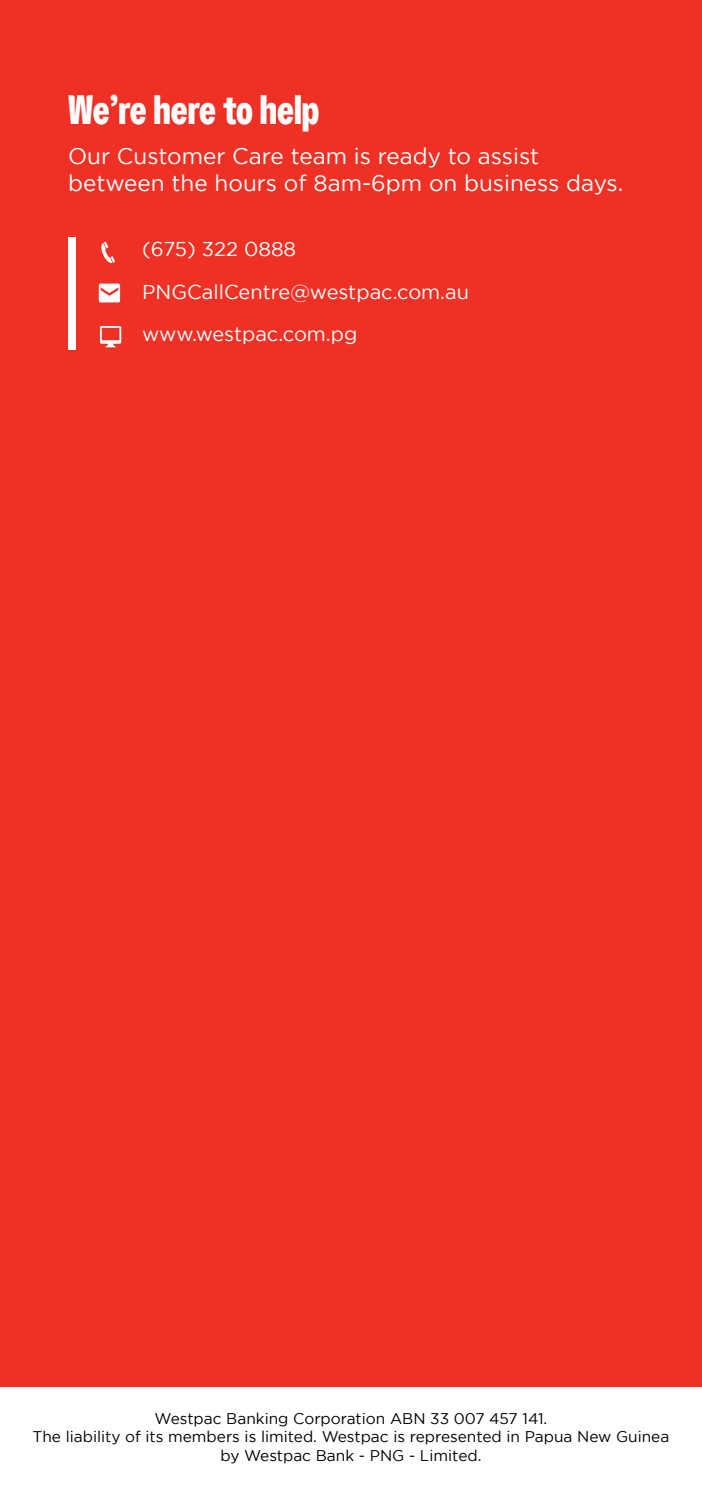
<style>
.page{position:relative;width:702px;height:1489px;background:#fff}
.page>*{position:absolute;margin:0;border:0;box-sizing:border-box;transform-origin:0 0}
.t1{font:700 40px "Westpac";color:#fff}
.t2{font:22.5px/27px "Gotham";color:#fff}
.t3{font:20px/42.5px "Gotham";color:#fff}
.t4{font:700 20px "Gotham";color:#000}
.t5{font:15.5px/18.5px "Gotham";color:#000;text-align:center}
</style>
<div class="page">
<div style="left:0;top:0;width:702px;height:1387px;background:#ee3124"></div>
<div style="left:68px;top:236px;width:7px;height:113px;background:#fff"></div>
<svg style="left:101px;top:242px;width:14px;height:21px"></svg>
<svg style="left:100px;top:326px;width:21px;height:21px"></svg>
<svg style="left:99px;top:283px;width:21px;height:19px"></svg>
<h1 class="t1" style="left:68px;top:86px;width:253px">We’re here to help</h1>
<h2 class="t2" style="left:68px;top:142px;width:556px">Our Customer Care team is ready to assist between the hours of 8am-6pm on business days.</h2>
<p class="t3" style="left:142px;top:227px;width:328px">(675) 322 0888<br>PNGCallCentre@westpac.com.au www.westpac.com.pg</p>
<p class="t5" style="left:33px;top:1408px;width:638px">Westpac Banking Corporation ABN 33 007 457 141.<br>The liability of its members is limited. Westpac is represented in Papua New Guinea by Westpac Bank - PNG - Limited.</p>
<p class="t4" style="left:344px;top:1444px;width:15px">6</p>
</div>
